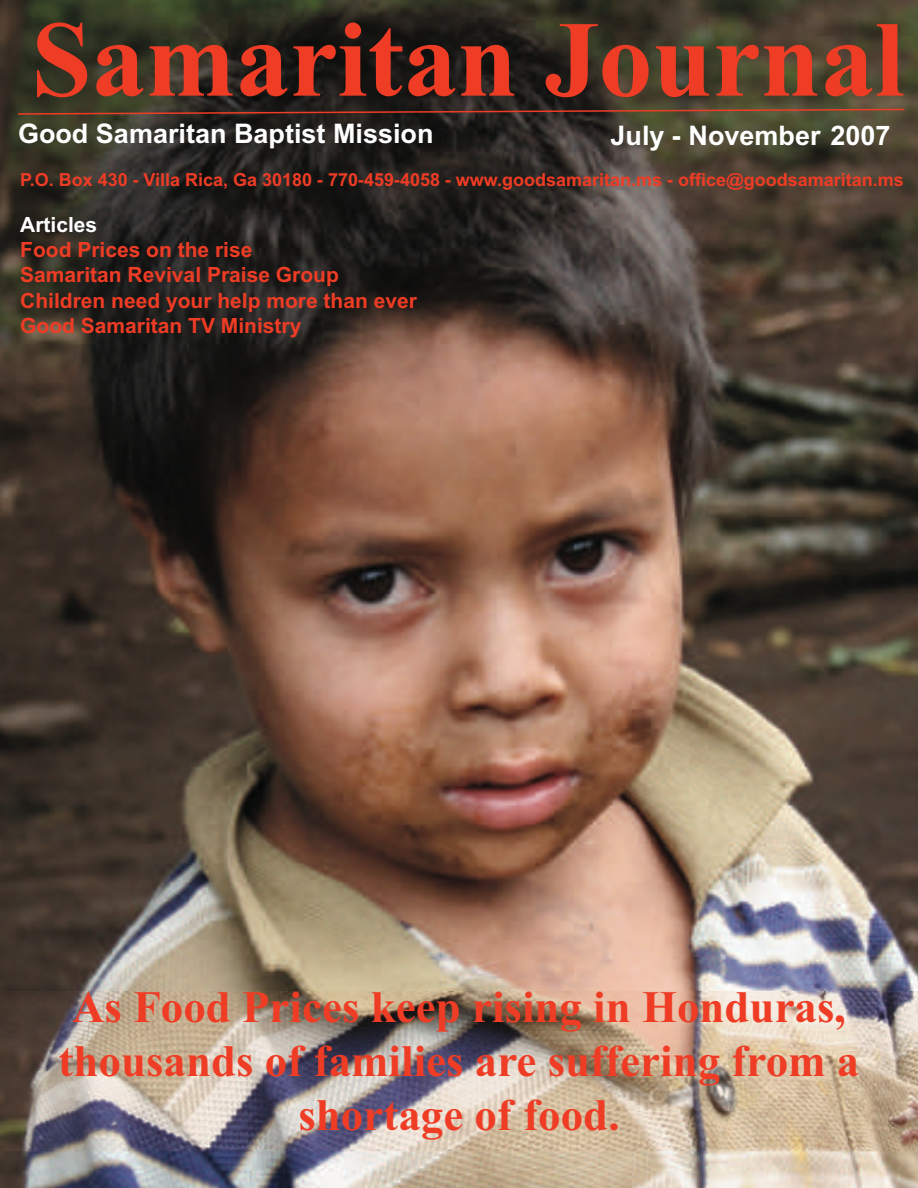
<style>
.page{position:relative;width:918px;height:1188px;background:#fff}
.page>*{position:absolute;margin:0;border:0;box-sizing:border-box;transform-origin:0 0}
.t1{font:700 108px "Times New Roman";color:#ef3c25}
.t2{font:700 45px/54px "Times New Roman";color:#ef3c25;text-align:center}
.t3{font:700 27px "Arial";color:#fff}
.t4{font:700 21px/25.2px "Arial";color:#ef3c25}
.t5{font:700 21px "Arial";color:#fff}
.t6{font:700 18px "Arial";color:#ef3c25}
</style>
<div class="page">
<img style="left:0;top:0;width:918px;height:1188px">
<img style="left:0;top:992px;width:918px;height:158px">
<svg style="left:17px;top:108px;width:889px;height:7px;background:#5f3728"></svg>
<h1 class="t1" style="left:31px;top:-15px;width:874px">Samaritan Journal</h1>
<p class="t3" style="left:18px;top:115px;width:417px">Good Samaritan Baptist Mission</p>
<p class="t3" style="left:610px;top:117px;width:282px">July - November 2007</p>
<p class="t6" style="left:20px;top:168px;width:885px">P.O. Box 430 - Villa Rica, Ga 30180 - 770-459-4058 - www.goodsamaritan.ms - office@goodsamaritan.ms</p>
<p class="t5" style="left:20px;top:211px;width:79px">Articles</p>
<p class="t4" style="left:20px;top:238px;width:398px">Food Prices on the rise<br>Samaritan Revival Praise Group<br>Children need your help more than ever<br>Good Samaritan TV Ministry</p>
<h2 class="t2" style="left:59px;top:979px;width:802px">As Food Prices keep rising in Honduras, thousands of families are suffering from a shortage of food.</h2>
</div>
